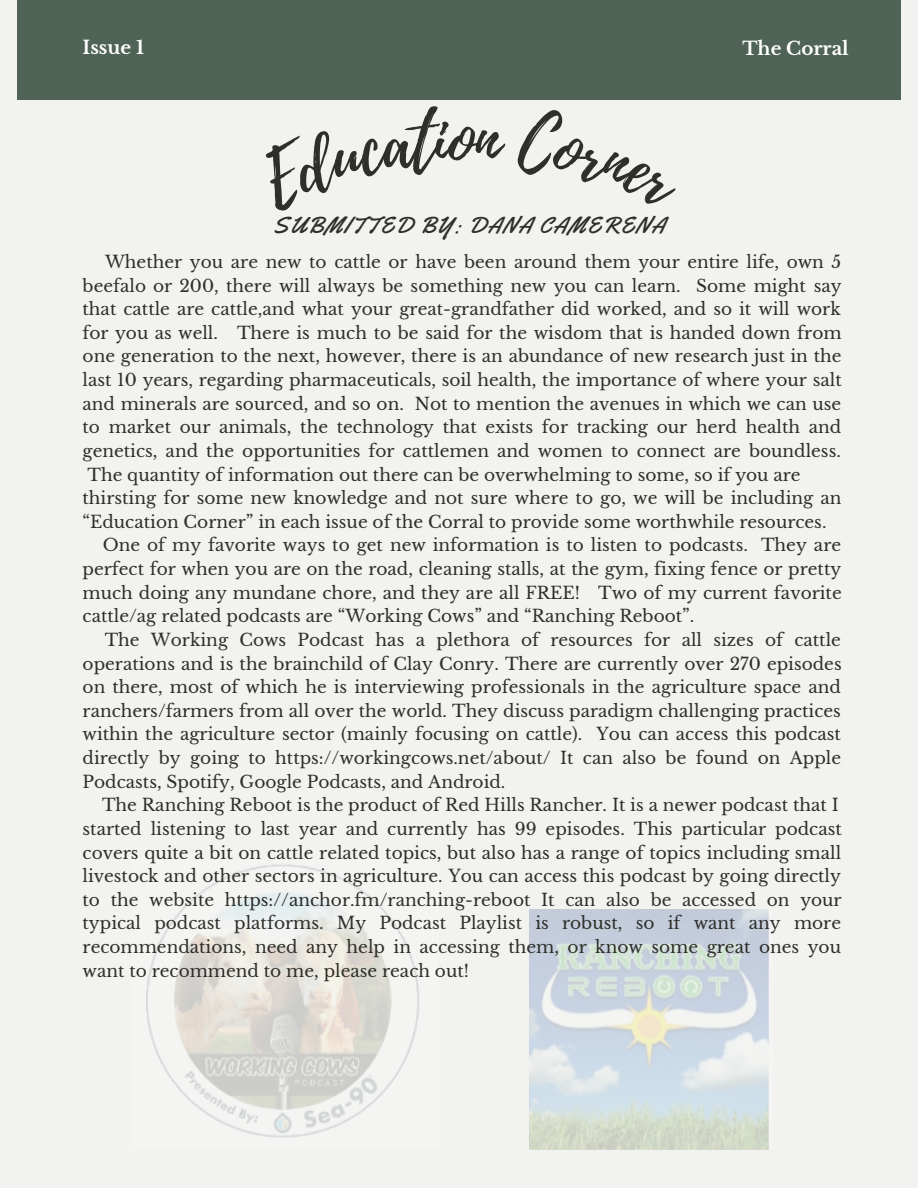
<style>
.page{position:relative;width:918px;height:1188px;background:#f2f3f0}
.page>*{position:absolute;margin:0;border:0;box-sizing:border-box;transform-origin:0 0}
.t1{font:23.1px "Yellowtail";letter-spacing:.05em;color:#2e2e2a}
.t2{font:700 18.3px "Libre Baskerville";color:#fff}
.t3{font:16.95px "Libre Baskerville";color:#2e2e2a}
</style>
<div class="page">
<div style="left:17px;top:0;width:883px;height:100px;background:#4f6456"></div>
<img style="left:146px;top:864px;width:273px;height:273px">
<img style="left:530px;top:909px;width:239px;height:240px">
<p class="t2" style="left:83px;top:36px;width:63px">Issue 1</p>
<p class="t2" style="left:742px;top:37px;width:108px">The Corral</p>
<h1 class="t1" style="left:273px;top:210px;width:393px">SUBMITTED BY: DANA CAMERENA</h1>
<p class="t3" style="left:105px;top:252px;width:738px">Whether you are new to cattle or have been around them your entire life, own 5</p>
<p class="t3" style="left:83px;top:275px;width:761px">beefalo or 200, there will always be something new you can learn. Some might say</p>
<p class="t3" style="left:83px;top:299px;width:760px">that cattle are cattle,and what your great-grandfather did worked, and so it will work</p>
<p class="t3" style="left:83px;top:322px;width:761px">for you as well. There is much to be said for the wisdom that is handed down from</p>
<p class="t3" style="left:83px;top:346px;width:761px">one generation to the next, however, there is an abundance of new research just in the</p>
<p class="t3" style="left:83px;top:370px;width:761px">last 10 years, regarding pharmaceuticals, soil health, the importance of where your salt</p>
<p class="t3" style="left:83px;top:393px;width:760px">and minerals are sourced, and so on. Not to mention the avenues in which we can use</p>
<p class="t3" style="left:83px;top:417px;width:760px">to market our animals, the technology that exists for tracking our herd health and</p>
<p class="t3" style="left:83px;top:441px;width:760px">genetics, and the opportunities for cattlemen and women to connect are boundless.</p>
<p class="t3" style="left:87px;top:464px;width:715px">The quantity of information out there can be overwhelming to some, so if you are</p>
<p class="t3" style="left:83px;top:488px;width:760px">thirsting for some new knowledge and not sure where to go, we will be including an</p>
<p class="t3" style="left:83px;top:511px;width:745px">“Education Corner” in each issue of the Corral to provide some worthwhile resources.</p>
<p class="t3" style="left:103px;top:535px;width:740px">One of my favorite ways to get new information is to listen to podcasts. They are</p>
<p class="t3" style="left:83px;top:559px;width:760px">perfect for when you are on the road, cleaning stalls, at the gym, fixing fence or pretty</p>
<p class="t3" style="left:83px;top:582px;width:761px">much doing any mundane chore, and they are all FREE! Two of my current favorite</p>
<p class="t3" style="left:83px;top:606px;width:613px">cattle/ag related podcasts are “Working Cows” and “Ranching Reboot”.</p>
<p class="t3" style="left:105px;top:630px;width:738px">The Working Cows Podcast has a plethora of resources for all sizes of cattle</p>
<p class="t3" style="left:83px;top:653px;width:761px">operations and is the brainchild of Clay Conry. There are currently over 270 episodes</p>
<p class="t3" style="left:83px;top:677px;width:760px">on there, most of which he is interviewing professionals in the agriculture space and</p>
<p class="t3" style="left:83px;top:700px;width:760px">ranchers/farmers from all over the world. They discuss paradigm challenging practices</p>
<p class="t3" style="left:83px;top:724px;width:760px">within the agriculture sector (mainly focusing on cattle). You can access this podcast</p>
<p class="t3" style="left:83px;top:748px;width:760px">directly by going to https://workingcows.net/about/ It can also be found on Apple</p>
<p class="t3" style="left:83px;top:771px;width:424px">Podcasts, Spotify, Google Podcasts, and Android.</p>
<p class="t3" style="left:102px;top:795px;width:738px">The Ranching Reboot is the product of Red Hills Rancher. It is a newer podcast that I</p>
<p class="t3" style="left:83px;top:819px;width:761px">started listening to last year and currently has 99 episodes. This particular podcast</p>
<p class="t3" style="left:83px;top:842px;width:760px">covers quite a bit on cattle related topics, but also has a range of topics including small</p>
<p class="t3" style="left:83px;top:866px;width:760px">livestock and other sectors in agriculture. You can access this podcast by going directly</p>
<p class="t3" style="left:83px;top:889px;width:761px">to the website https://anchor.fm/ranching-reboot It can also be accessed on your</p>
<p class="t3" style="left:83px;top:913px;width:760px">typical podcast platforms. My Podcast Playlist is robust, so if want any more</p>
<p class="t3" style="left:83px;top:937px;width:760px">recommendations, need any help in accessing them, or know some great ones you</p>
<p class="t3" style="left:83px;top:960px;width:388px">want to recommend to me, please reach out!</p>
</div>
